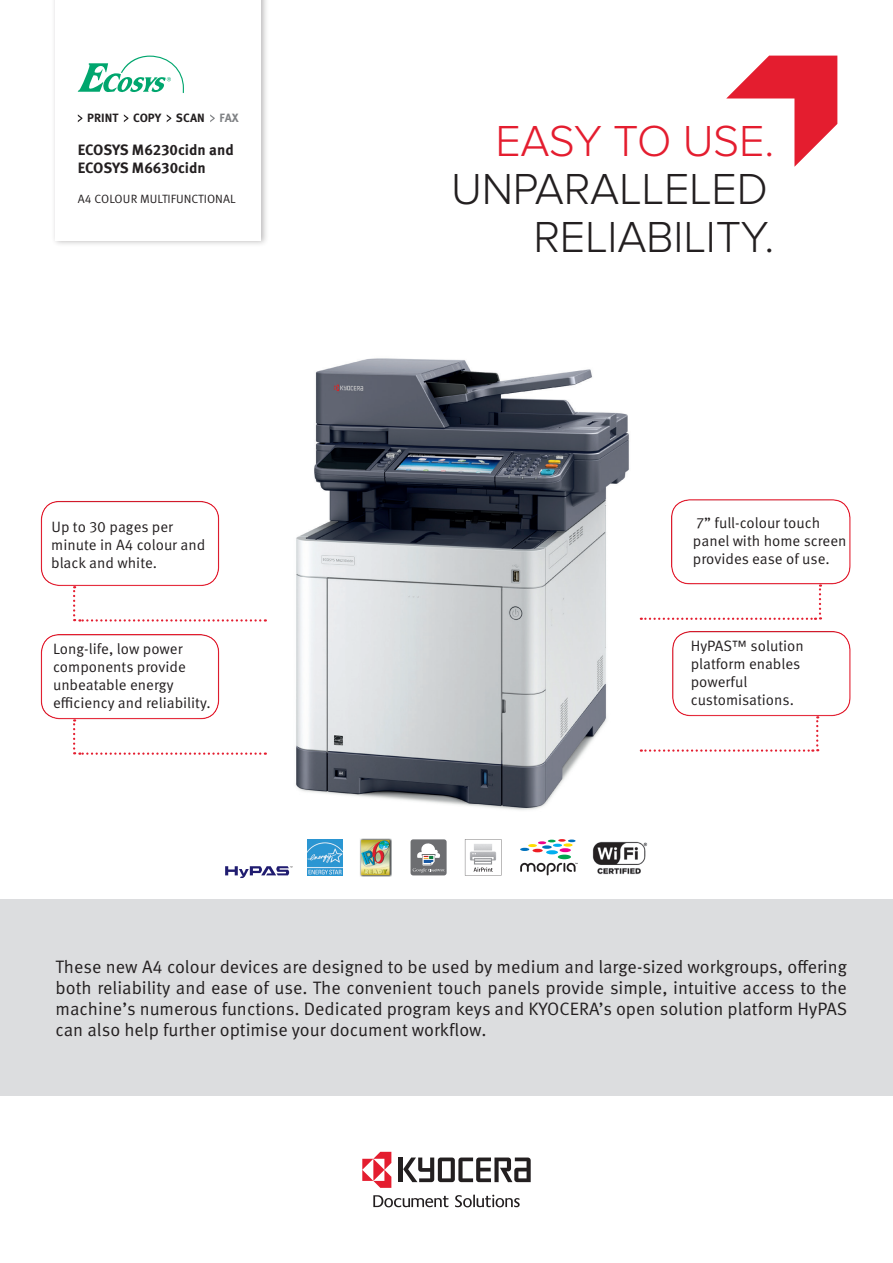
<style>
.page{position:relative;width:893px;height:1263px;background:#fff}
.page>*{position:absolute;margin:0;border:0;box-sizing:border-box;transform-origin:0 0}
.t1{font:300 45px "Proxima Nova";letter-spacing:-.005em;color:#231f20}
.t2{font:300 45px "Proxima Nova";letter-spacing:-.01em;color:#e41d2f}
.Copy1a{font:18px/21px "Meta Pro Norm";color:#231f20;text-align:justify}
.Bodycopy{font:15px/18px "Meta Pro Norm";color:#231f20}
.Copy1a-2{font:15px/18px "Meta Pro Norm";color:#231f20}
.Note1{font:700 15px/18px "Meta Pro";color:#231f20}
.Note3{font:12px "Meta Pro Norm";color:#231f20}
.Note1-2{font:700 12px "Meta Pro";color:#231f20}
.s1{color:#808285}
</style>
<div class="page">
<img style="left:166px;top:358px;width:475px;height:508px">
<div style="left:39px;top:634px;width:182px;height:87px;background:#fff"></div>
<svg style="left:73px;top:719px;width:193px;height:36px"></svg>
<div style="left:39px;top:501px;width:182px;height:87px;background:#fff"></div>
<svg style="left:73px;top:586px;width:193px;height:35px"></svg>
<svg style="left:641px;top:716px;width:177px;height:36px"></svg>
<div style="left:671px;top:498px;width:181px;height:86px;background:#fff;opacity:.75"></div>
<div style="left:671px;top:500px;width:181px;height:87px;background:#fff"></div>
<svg style="left:641px;top:584px;width:180px;height:36px"></svg>
<svg style="left:465px;top:839px;width:36px;height:36px"></svg>
<img style="left:467px;top:843px;width:32px;height:23px">
<svg style="left:558px;top:855px;width:13px;height:4px"></svg>
<svg style="left:546px;top:850px;width:12px;height:4px"></svg>
<svg style="left:520px;top:839px;width:56px;height:13px"></svg>
<svg style="left:520px;top:863px;width:58px;height:12px"></svg>
<div style="left:411px;top:839px;width:36px;height:36px;background:#6d6e71;border-radius:3px"></div>
<svg style="left:413px;top:843px;width:31px;height:30px"></svg>
<img style="left:307px;top:839px;width:36px;height:36px">
<img style="left:359px;top:838px;width:33px;height:39px">
<img style="left:588px;top:836px;width:60px;height:39px">
<svg style="left:225px;top:866px;width:67px;height:12px"></svg>
<hr style="left:399px;top:1157px;width:4px;height:25px;background:#231f20">
<svg style="left:403px;top:1157px;width:128px;height:25px"></svg>
<svg style="left:362px;top:1152px;width:29px;height:36px"></svg>
<svg style="left:455px;top:1195px;width:65px;height:12px"></svg>
<svg style="left:373px;top:1195px;width:75px;height:12px"></svg>
<div style="left:51px;top:0;width:217px;height:247px;background:#231f20;opacity:.3"></div>
<div style="left:56px;top:0;width:205px;height:241px;background:#fff"></div>
<div style="left:0;top:899px;width:893px;height:197px;background:#dcdddf"></div>
<svg style="left:78px;top:56px;width:106px;height:37px"></svg>
<svg style="left:726px;top:56px;width:111px;height:111px"></svg>
<svg style="left:78px;top:114px;width:4px;height:8px"></svg>
<svg style="left:124px;top:114px;width:4px;height:8px"></svg>
<svg style="left:167px;top:114px;width:4px;height:8px"></svg>
<svg style="left:210px;top:114px;width:5px;height:8px"></svg>
<p class="Note1-2" style="left:87px;top:109px;width:153px">PRINT COPY SCAN <span class="s1">FAX</span></p>
<p class="Note1" style="left:78px;top:140px;width:157px">ECOSYS M6230cidn and<br>ECOSYS M6630cidn</p>
<p class="Note3" style="left:78px;top:190px;width:159px">A4 COLOUR MULTIFUNCTIONAL</p>
<p class="Bodycopy" style="left:51px;top:516px;width:156px">Up to 30 pages per minute in A4 colour and black and white.</p>
<p class="Copy1a-2" style="left:53px;top:639px;width:159px">Long-life, low power components provide unbeatable energy efficiency and reliability.</p>
<p class="t2" style="left:495px;top:115px;width:280px">EASY TO USE.</p>
<p class="t1" style="left:451px;top:163px;width:318px">UNPARALLELED</p>
<p class="t1" style="left:533px;top:211px;width:242px">RELIABILITY.</p>
<p class="Bodycopy" style="left:693px;top:513px;width:155px">7” full-colour touch panel with home screen provides ease of use.</p>
<p class="Bodycopy" style="left:691px;top:636px;width:115px">HyPAS™ solution platform enables powerful customisations.</p>
<p class="Copy1a" style="left:56px;top:955px;width:793px">These new A4 colour devices are designed to be used by medium and large-sized workgroups, offering both reliability and ease of use. The convenient touch panels provide simple, intuitive access to the machine’s numerous functions. Dedicated program keys and KYOCERA’s open solution platform HyPAS can also help further optimise your document workflow.</p>
</div>
